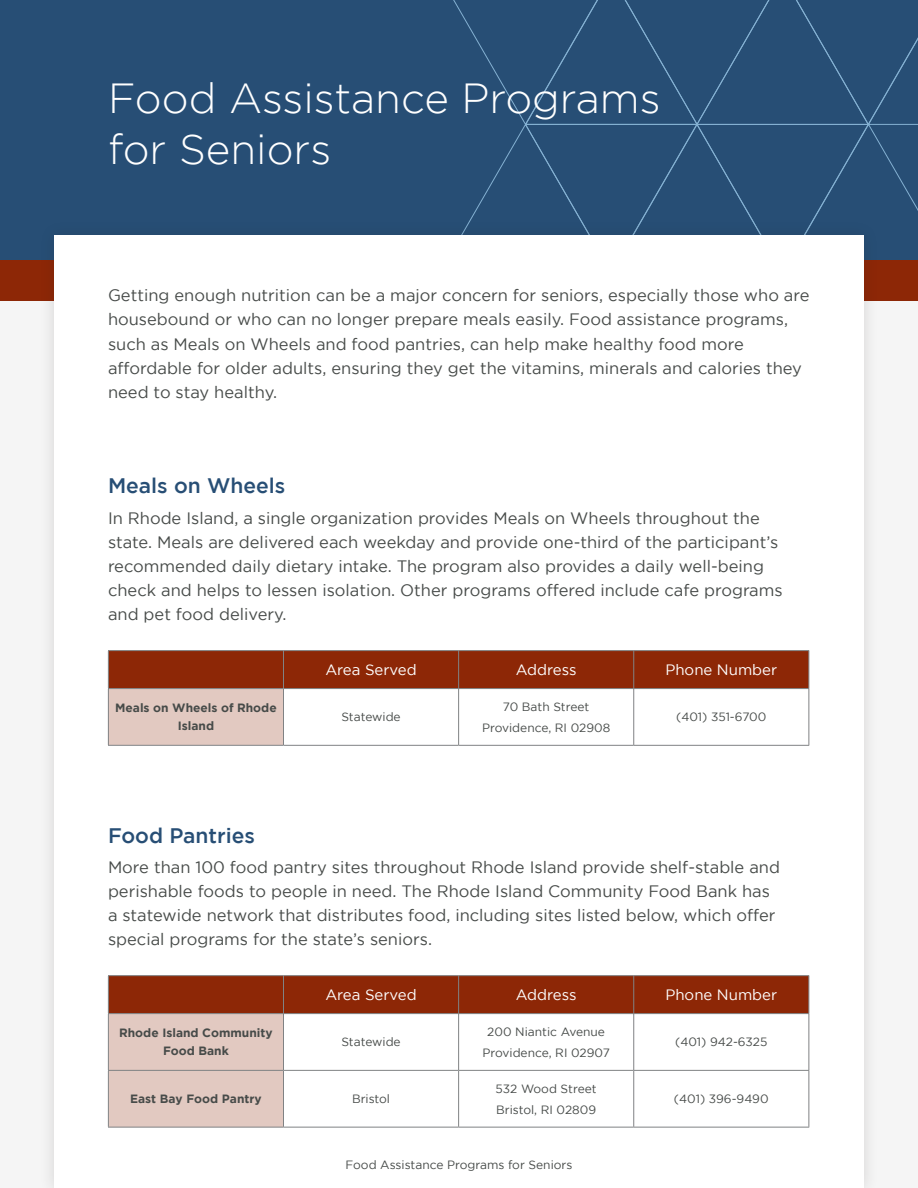
<style>
.page{position:relative;width:918px;height:1188px;background:#f5f5f5}
.page>*{position:absolute;margin:0;border:0;box-sizing:border-box;transform-origin:0 0}
.t1{font:300 42px/50.4px "Gotham";color:#fff}
.t2{font:500 21px "Gotham";color:#274e75}
.t3{font:16.5px/24px "Gotham";color:#474b49}
.t4{font:15px "Gotham";color:#fff}
.t5{font:12px/21px "Gotham";color:#474b49;text-align:center}
.t6{font:700 12px/18px "Gotham";color:#474b49;text-align:center}
</style>
<div class="page">
<div style="left:0;top:0;width:918px;height:280px;background:#274e75"></div>
<svg style="left:453px;top:0;width:465px;height:220px"></svg>
<div style="left:0;top:260px;width:918px;height:41px;background:#8d2706"></div>
<div style="left:39px;top:220px;width:841px;height:968px;background:#231f20;opacity:.15"></div>
<div style="left:54px;top:235px;width:810px;height:953px;background:#fff"></div>
<div style="left:109px;top:651px;width:699px;height:37px;background:#8d2706"></div>
<div style="left:108px;top:689px;width:176px;height:56px;background:#e2c9c1"></div>
<hr style="left:283px;top:651px;width:1px;height:37px;background:#808284">
<hr style="left:458px;top:651px;width:1px;height:37px;background:#808284">
<hr style="left:633px;top:651px;width:1px;height:37px;background:#808284">
<hr style="left:458px;top:689px;width:1px;height:56px;background:#808284">
<hr style="left:633px;top:689px;width:1px;height:56px;background:#808284">
<hr style="left:808px;top:689px;width:1px;height:56px;background:#808284">
<hr style="left:284px;top:745px;width:175px;height:1px;background:#808284">
<hr style="left:459px;top:745px;width:175px;height:1px;background:#808284">
<hr style="left:634px;top:745px;width:175px;height:1px;background:#808284">
<hr style="left:108px;top:650px;width:176px;height:1px;background:#808284">
<hr style="left:108px;top:651px;width:1px;height:37px;background:#808284">
<hr style="left:284px;top:650px;width:175px;height:1px;background:#808284">
<hr style="left:459px;top:650px;width:175px;height:1px;background:#808284">
<hr style="left:634px;top:650px;width:175px;height:1px;background:#808284">
<hr style="left:808px;top:651px;width:1px;height:37px;background:#808284">
<hr style="left:284px;top:688px;width:175px;height:1px;background:#808284">
<hr style="left:459px;top:688px;width:175px;height:1px;background:#808284">
<hr style="left:634px;top:688px;width:175px;height:1px;background:#808284">
<hr style="left:108px;top:688px;width:176px;height:1px;background:#808284">
<hr style="left:108px;top:689px;width:1px;height:56px;background:#808284">
<hr style="left:283px;top:689px;width:1px;height:56px;background:#808284">
<hr style="left:108px;top:745px;width:176px;height:1px;background:#808284">
<svg style="left:109px;top:976px;width:699px;height:151px"></svg>
<hr style="left:283px;top:976px;width:1px;height:37px;background:#808284">
<hr style="left:458px;top:976px;width:1px;height:37px;background:#808284">
<hr style="left:633px;top:976px;width:1px;height:37px;background:#808284">
<hr style="left:458px;top:1014px;width:1px;height:56px;background:#808284">
<hr style="left:633px;top:1014px;width:1px;height:56px;background:#808284">
<hr style="left:108px;top:1070px;width:176px;height:1px;background:#808284">
<hr style="left:284px;top:1070px;width:175px;height:1px;background:#808284">
<hr style="left:459px;top:1070px;width:175px;height:1px;background:#808284">
<hr style="left:458px;top:1071px;width:1px;height:56px;background:#808284">
<hr style="left:634px;top:1070px;width:175px;height:1px;background:#808284">
<hr style="left:633px;top:1071px;width:1px;height:56px;background:#808284">
<hr style="left:108px;top:1127px;width:176px;height:1px;background:#808284">
<hr style="left:284px;top:1127px;width:175px;height:1px;background:#808284">
<hr style="left:459px;top:1127px;width:175px;height:1px;background:#808284">
<hr style="left:634px;top:1127px;width:175px;height:1px;background:#808284">
<hr style="left:808px;top:1014px;width:1px;height:56px;background:#808284">
<hr style="left:808px;top:1071px;width:1px;height:56px;background:#808284">
<hr style="left:108px;top:975px;width:176px;height:1px;background:#808284">
<hr style="left:108px;top:976px;width:1px;height:37px;background:#808284">
<hr style="left:284px;top:975px;width:175px;height:1px;background:#808284">
<hr style="left:459px;top:975px;width:175px;height:1px;background:#808284">
<hr style="left:634px;top:975px;width:175px;height:1px;background:#808284">
<hr style="left:808px;top:976px;width:1px;height:37px;background:#808284">
<hr style="left:284px;top:1013px;width:175px;height:1px;background:#808284">
<hr style="left:459px;top:1013px;width:175px;height:1px;background:#808284">
<hr style="left:634px;top:1013px;width:175px;height:1px;background:#808284">
<hr style="left:108px;top:1013px;width:176px;height:1px;background:#808284">
<hr style="left:108px;top:1014px;width:1px;height:56px;background:#808284">
<hr style="left:283px;top:1014px;width:1px;height:56px;background:#808284">
<hr style="left:108px;top:1071px;width:1px;height:56px;background:#808284">
<hr style="left:283px;top:1071px;width:1px;height:56px;background:#808284">
<h1 class="t1" style="left:108px;top:73px;width:554px">Food Assistance Programs for Seniors</h1>
<p class="t3" style="left:108px;top:283px;width:703px">Getting enough nutrition can be a major concern for seniors, especially those who are housebound or who can no longer prepare meals easily. Food assistance programs, such as Meals on Wheels and food pantries, can help make healthy food more affordable for older adults, ensuring they get the vitamins, minerals and calories they need to stay healthy.</p>
<p class="t2" style="left:108px;top:474px;width:179px">Meals on Wheels</p>
<p class="t3" style="left:108px;top:506px;width:676px">In Rhode Island, a single organization provides Meals on Wheels throughout the state. Meals are delivered each weekday and provide one-third of the participant’s recommended daily dietary intake. The program also provides a daily well-being check and helps to lessen isolation. Other programs offered include cafe programs and pet food delivery.</p>
<p class="t4" style="left:325px;top:661px;width:93px">Area Served</p>
<p class="t4" style="left:516px;top:661px;width:62px">Address</p>
<p class="t4" style="left:665px;top:661px;width:113px">Phone Number</p>
<p class="t6" style="left:115px;top:699px;width:163px">Meals on Wheels of Rhode<br>Island</p>
<p class="t5" style="left:341px;top:706px;width:61px">Statewide</p>
<p class="t5" style="left:482px;top:696px;width:130px">70 Bath Street<br>Providence, RI 02908</p>
<p class="t5" style="left:676px;top:706px;width:92px">(401) 351-6700</p>
<p class="t2" style="left:108px;top:823px;width:149px">Food Pantries</p>
<p class="t3" style="left:108px;top:855px;width:674px">More than 100 food pantry sites throughout Rhode Island provide shelf-stable and perishable foods to people in need. The Rhode Island Community Food Bank has a statewide network that distributes food, including sites listed below, which offer special programs for the state’s seniors.</p>
<p class="t4" style="left:325px;top:987px;width:93px">Area Served</p>
<p class="t4" style="left:516px;top:987px;width:62px">Address</p>
<p class="t4" style="left:665px;top:987px;width:113px">Phone Number</p>
<p class="t6" style="left:119px;top:1024px;width:155px">Rhode Island Community<br>Food Bank</p>
<p class="t5" style="left:341px;top:1031px;width:61px">Statewide</p>
<p class="t5" style="left:482px;top:1021px;width:129px">200 Niantic Avenue<br>Providence, RI 02907</p>
<p class="t5" style="left:675px;top:1031px;width:94px">(401) 942-6325</p>
<p class="t6" style="left:130px;top:1090px;width:133px">East Bay Food Pantry</p>
<p class="t5" style="left:352px;top:1088px;width:40px">Bristol</p>
<p class="t5" style="left:496px;top:1078px;width:103px;text-align:left">532 Wood Street<br>Bristol, RI 02809</p>
<p class="t5" style="left:674px;top:1088px;width:96px">(401) 396-9490</p>
<p class="t5" style="left:346px;top:1154px;width:228px">Food Assistance Programs for Seniors</p>
</div>
